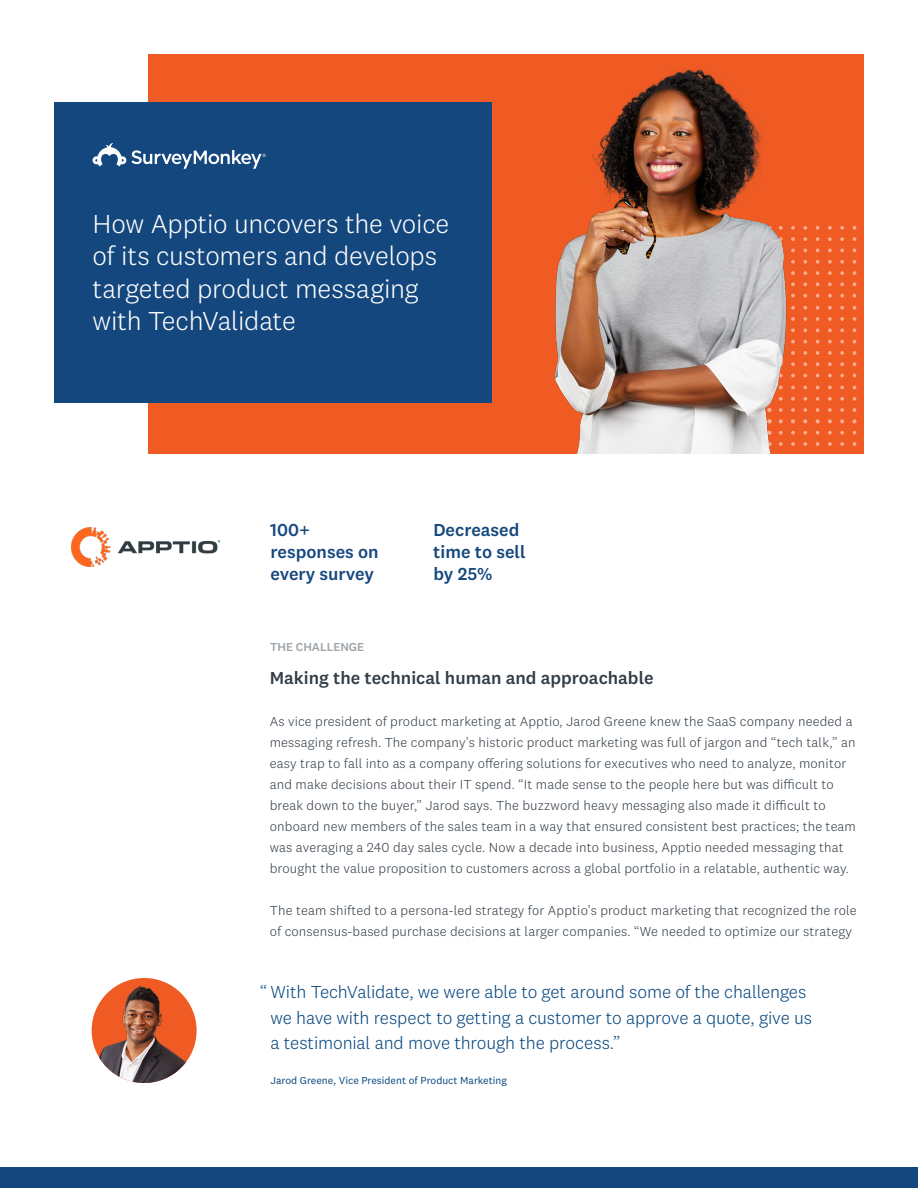
<style>
.page{position:relative;width:918px;height:1188px;background:#fff}
.page>*{position:absolute;margin:0;border:0;box-sizing:border-box;transform-origin:0 0}
.t1{font:300 27px/32.4px "National 2";letter-spacing:-.01em;color:#fff}
.t2{font:300 18px/25.5px "National 2";letter-spacing:-.005em;color:#05467e}
.t3{font:500 18px/21.6px "National 2";color:#14477d}
.t4{font:500 18px "National 2";color:#333e48}
.t5{font:300 13.5px/21px "National 2";letter-spacing:.01em;color:#333e48}
.t6{font:500 12px "National 2";color:#9ca4aa}
.t7{font:10.5px "National 2";color:#05467e}
</style>
<div class="page">
<div style="left:0;top:1167px;width:918px;height:21px;background:#14477d"></div>
<div style="left:149px;top:54px;width:715px;height:399px;background:#f05b24"></div>
<div style="left:54px;top:102px;width:438px;height:301px;background:#14477d"></div>
<svg style="left:93px;top:143px;width:173px;height:26px"></svg>
<img style="left:71px;top:528px;width:148px;height:39px">
<img style="left:92px;top:978px;width:105px;height:105px;border-radius:52px">
<img style="left:554px;top:69px;width:303px;height:384px">
<h1 class="t1" style="left:93px;top:207px;width:358px">How Apptio uncovers the voice of its customers and develops targeted product messaging with TechValidate</h1>
<h2 class="t3" style="left:270px;top:519px;width:110px">100+ responses on every survey</h2>
<h2 class="t3" style="left:433px;top:519px;width:94px">Decreased time to sell by 25%</h2>
<p class="t6" style="left:270px;top:640px;width:96px">THE CHALLENGE</p>
<h2 class="t4" style="left:270px;top:667px;width:385px">Making the technical human and approachable</h2>
<p class="t5" style="left:270px;top:711px;width:588px">As vice president of product marketing at Apptio, Jarod Greene knew the SaaS company needed a messaging refresh. The company’s historic product marketing was full of jargon and “tech talk,” an easy trap to fall into as a company offering solutions for executives who need to analyze, monitor and make decisions about their IT spend. “It made sense to the people here but was difficult to break down to the buyer,” Jarod says. The buzzword heavy messaging also made it difficult to onboard new members of the sales team in a way that ensured consistent best practices; the team was averaging a 240 day sales cycle. Now a decade into business, Apptio needed messaging that brought the value proposition to customers across a global portfolio in a relatable, authentic way.</p>
<p class="t5" style="left:270px;top:900px;width:588px">The team shifted to a persona-led strategy for Apptio’s product marketing that recognized the role of consensus-based purchase decisions at larger companies. “We needed to optimize our strategy</p>
<h2 class="t2" style="left:270px;top:979px;width:543px;text-indent:-10px">“ With TechValidate, we were able to get around some of the challenges we have with respect to getting a customer to approve a quote, give us a testimonial and move through the process.”</h2>
<p class="t7" style="left:270px;top:1074px;width:238px">Jarod Greene, Vice President of Product Marketing</p>
</div>
